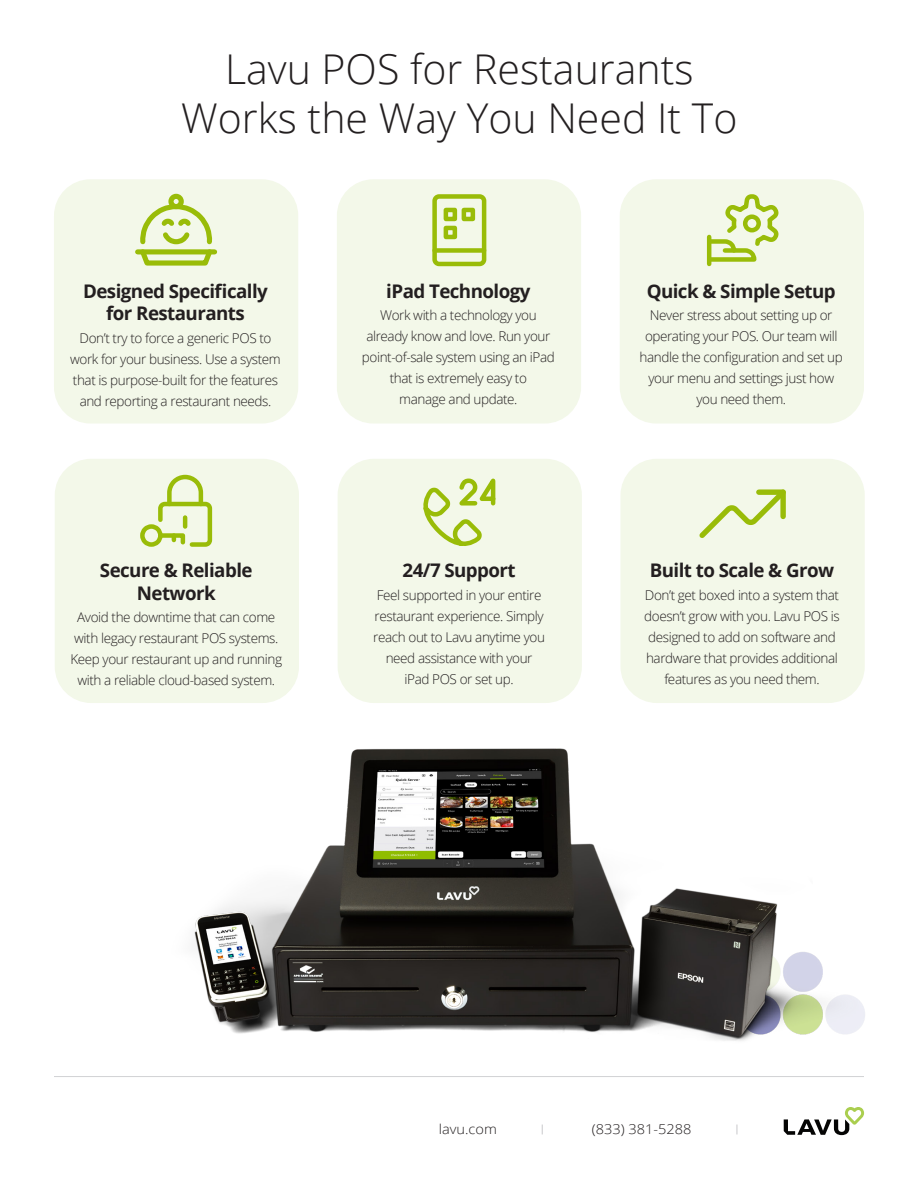
<style>
.page{position:relative;width:918px;height:1188px;background:#fff}
.page>*{position:absolute;margin:0;border:0;box-sizing:border-box;transform-origin:0 0}
.t1{font:300 41.1px/49.2px "Open Sans";color:#231f20;text-align:center}
.t2{font:700 18.75px/22.5px "Open Sans";letter-spacing:-.03em;color:#231f20;text-align:center}
.t3{font:300 13.5px/21px "Open Sans";letter-spacing:-.03em;color:#231f20;text-align:center}
.t4{font:300 13.5px "Open Sans";color:#231f20;scale:1.08 1}
.t5{font:300 13.5px "Open Sans";letter-spacing:-.03em;color:#231f20;scale:1.08 1}
.t6{font:300 9.75px "Open Sans";color:#b2b3b7;scale:1.5 1}
</style>
<div class="page">
<div style="left:54px;top:179px;width:244px;height:245px;background:#f3f8e9;border-radius:36px"></div>
<div style="left:337px;top:179px;width:244px;height:245px;background:#f3f8e9;border-radius:36px"></div>
<div style="left:620px;top:179px;width:244px;height:245px;background:#f3f8e9;border-radius:36px"></div>
<div style="left:55px;top:459px;width:244px;height:244px;background:#f3f8e9;border-radius:36px"></div>
<div style="left:338px;top:459px;width:244px;height:244px;background:#f3f8e9;border-radius:36px"></div>
<div style="left:620px;top:459px;width:245px;height:244px;background:#f3f8e9;border-radius:36px"></div>
<div style="left:168px;top:194px;width:16px;height:15px;border:5px solid #99bc08;border-radius:50%"></div>
<svg style="left:136px;top:201px;width:80px;height:65px"></svg>
<div style="left:435px;top:248px;width:49px;height:5px;background:#99bc08"></div>
<div style="left:432px;top:194px;width:54px;height:72px;border:4px solid #99bc08;border-radius:4px"></div>
<div style="left:444px;top:208px;width:13px;height:13px;border:4px solid #99bc08"></div>
<div style="left:462px;top:208px;width:13px;height:13px;border:4px solid #99bc08"></div>
<div style="left:444px;top:226px;width:13px;height:13px;border:4px solid #99bc08"></div>
<svg style="left:707px;top:194px;width:72px;height:70px"></svg>
<svg style="left:140px;top:475px;width:72px;height:72px"></svg>
<svg style="left:423px;top:478px;width:72px;height:68px"></svg>
<svg style="left:699px;top:489px;width:87px;height:49px"></svg>
<img style="left:194px;top:748px;width:671px;height:293px">
<hr style="left:54px;top:1076px;width:810px;height:1px;background:#d1d2d4">
<svg style="left:784px;top:1107px;width:80px;height:28px"></svg>
<p class="t1" style="left:181px;top:43px;width:558px">Lavu POS for Restaurants<br>Works the Way You Need It To</p>
<p class="t2" style="left:83px;top:279px;width:186px">Designed Specifically for Restaurants</p>
<p class="t3" style="left:70px;top:327px;width:212px">Don’t try to force a generic POS to work for your business. Use a system that is purpose-built for the features and reporting a restaurant needs.</p>
<p class="t2" style="left:100px;top:559px;width:154px">Secure &amp; Reliable<br>Network</p>
<p class="t3" style="left:70px;top:606px;width:213px">Avoid the downtime that can come with legacy restaurant POS systems.<br>Keep your restaurant up and running with a reliable cloud-based system.</p>
<p class="t2" style="left:386px;top:279px;width:146px">iPad Technology</p>
<p class="t3" style="left:362px;top:304px;width:194px">Work with a technology you already know and love. Run your point-of-sale system using an iPad that is extremely easy to<br>manage and update.</p>
<p class="t2" style="left:403px;top:559px;width:115px">24/7 Support</p>
<p class="t3" style="left:373px;top:584px;width:173px">Feel supported in your entire restaurant experience. Simply reach out to Lavu anytime you need assistance with your iPad POS or set up.</p>
<p class="t2" style="left:647px;top:279px;width:191px">Quick &amp; Simple Setup</p>
<p class="t3" style="left:640px;top:304px;width:205px">Never stress about setting up or operating your POS. Our team will handle the configuration and set up your menu and settings just how you need them.</p>
<p class="t2" style="left:650px;top:559px;width:186px">Built to Scale &amp; Grow</p>
<p class="t3" style="left:644px;top:584px;width:197px">Don’t get boxed into a system that doesn’t grow with you. Lavu POS is designed to add on software and hardware that provides additional features as you need them.</p>
<p class="t5" style="left:439px;top:1120px;width:55px">lavu.com</p>
<p class="t6" style="left:539px;top:1121px;width:7px">|</p>
<p class="t4" style="left:592px;top:1120px;width:94px">(833) 381-5288</p>
<p class="t6" style="left:733px;top:1121px;width:7px">|</p>
</div>
